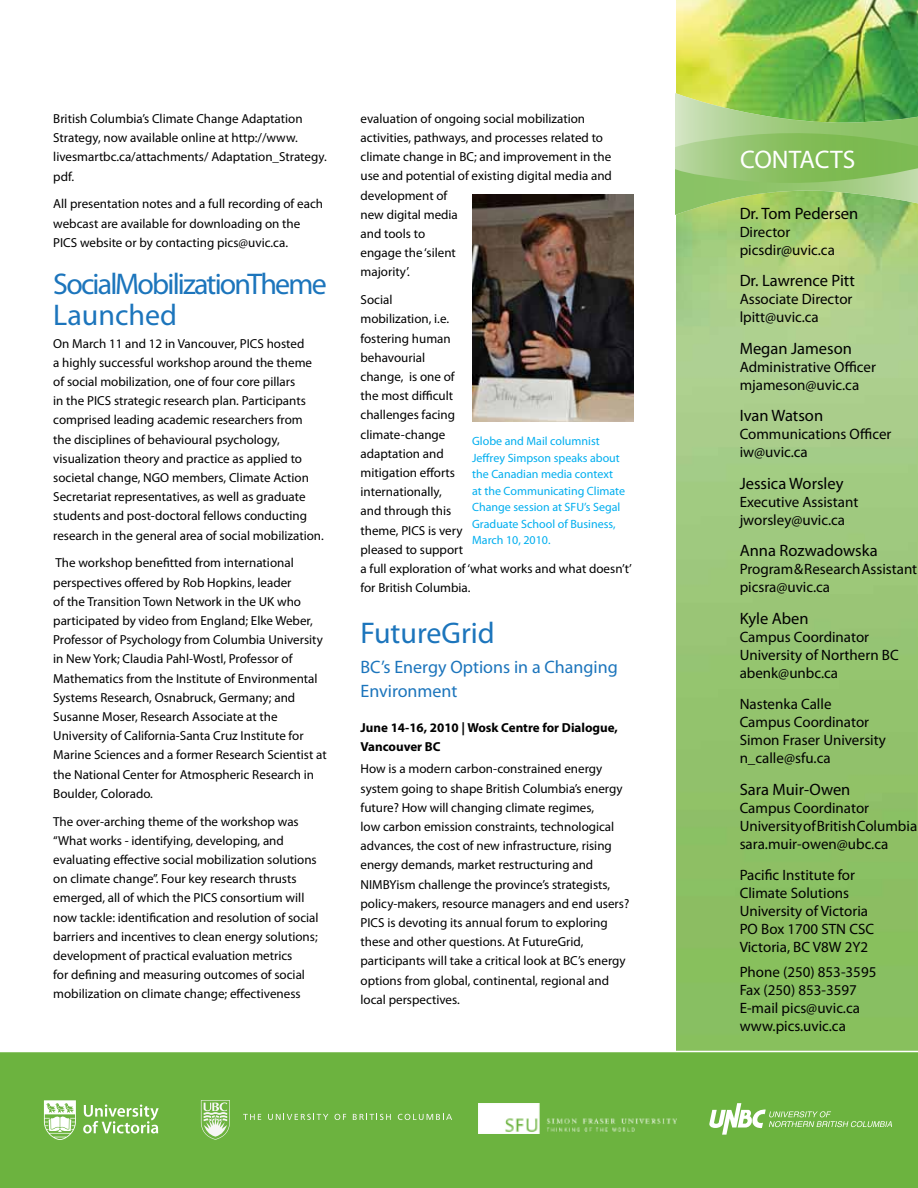
<style>
.page{position:relative;width:918px;height:1188px;background:#fff}
.page>*{position:absolute;margin:0;border:0;box-sizing:border-box;transform-origin:0 0}
.t1{font:30px/31.5px "Myriad Pro";letter-spacing:-.06em;color:#1c75bc}
.t2{font:30px "Myriad Pro";color:#1c75bc}
.t3{font:25.5px "Myriad Pro";letter-spacing:-.005em;color:#fff}
.t4{font:18px/24px "Myriad Pro";color:#1c75bc}
.t5{font:16.5px "Myriad Pro";color:#000}
.t6{font:15px/18px "Myriad Pro";color:#000}
.t7{font:13.05px/19.2px "Myriad Pro";color:#000}
.t8{font:700 13.05px/19.2px "Myriad Pro";color:#000}
.t9{font:12px/16.5px "Myriad Pro";color:#00aeef}
</style>
<div class="page">
<img style="left:676px;top:0;width:242px;height:1051px">
<div style="left:0;top:1052px;width:918px;height:136px;background:#6cb33f"></div>
<svg style="left:675px;top:93px;width:243px;height:122px;background:#8fc36a"></svg>
<svg style="left:709px;top:1103px;width:183px;height:32px"></svg>
<img style="left:479px;top:1103px;width:197px;height:30px">
<svg style="left:44px;top:1100px;width:32px;height:40px"></svg>
<svg style="left:83px;top:1105px;width:76px;height:28px"></svg>
<svg style="left:243px;top:1114px;width:18px;height:6px"></svg>
<svg style="left:268px;top:1114px;width:60px;height:6px"></svg>
<svg style="left:335px;top:1114px;width:11px;height:6px"></svg>
<svg style="left:353px;top:1114px;width:38px;height:6px"></svg>
<svg style="left:398px;top:1114px;width:54px;height:6px"></svg>
<svg style="left:201px;top:1100px;width:29px;height:40px"></svg>
<img style="left:472px;top:194px;width:161px;height:228px">
<p class="t7" style="left:53px;top:109px;width:275px">British Columbia’s Climate Change Adaptation Strategy, now available online at http://www. livesmartbc.ca/attachments/ Adaptation_Strategy. pdf.</p>
<p class="t7" style="left:53px;top:194px;width:271px">All presentation notes and a full recording of each webcast are available for downloading on the<br>PICS website or by contacting pics@uvic.ca.</p>
<h1 class="t1" style="left:53px;top:267px;width:275px">Social Mobilization Theme<br>Launched</h1>
<p class="t7" style="left:53px;top:333px;width:272px">On March 11 and 12 in Vancouver, PICS hosted<br>a highly successful workshop around the theme of social mobilization, one of four core pillars<br>in the PICS strategic research plan. Participants comprised leading academic researchers from the disciplines of behavioural psychology, visualization theory and practice as applied to societal change, NGO members, Climate Action Secretariat representatives, as well as graduate students and post-doctoral fellows conducting research in the general area of social mobilization.</p>
<p class="t7" style="left:53px;top:553px;width:275px">The workshop benefitted from international perspectives offered by Rob Hopkins, leader<br>of the Transition Town Network in the UK who participated by video from England; Elke Weber, Professor of Psychology from Columbia University in New York; Claudia Pahl-Wostl, Professor of Mathematics from the Institute of Environmental Systems Research, Osnabruck, Germany; and Susanne Moser, Research Associate at the University of California-Santa Cruz Institute for Marine Sciences and a former Research Scientist at the National Center for Atmospheric Research in Boulder, Colorado.</p>
<p class="t7" style="left:53px;top:811px;width:267px">The over-arching theme of the workshop was “What works - identifying, developing, and evaluating effective social mobilization solutions on climate change”. Four key research thrusts emerged, all of which the PICS consortium will now tackle: identification and resolution of social barriers and incentives to clean energy solutions; development of practical evaluation metrics<br>for defining and measuring outcomes of social mobilization on climate change; effectiveness</p>
<p class="t7" style="left:361px;top:109px;width:253px">evaluation of ongoing social mobilization activities, pathways, and processes related to climate change in BC; and improvement in the use and potential of existing digital media and development of<br>new digital media<br>and tools to<br>engage the ‘silent<br>majority’.</p>
<p class="t7" style="left:361px;top:290px;width:273px">Social<br>mobilization, i.e.<br>fostering human<br>behavourial<br>change, is one of<br>the most difficult<br>challenges facing<br>climate-change<br>adaptation and<br>mitigation efforts<br>internationally,<br>and through this<br>theme, PICS is very<br>pleased to support<br>a full exploration of ‘what works and what doesn’t’ for British Columbia.</p>
<h1 class="t2" style="left:361px;top:615px;width:136px">FutureGrid</h1>
<h3 class="t4" style="left:361px;top:655px;width:259px">BC’s Energy Options in a Changing<br>Environment</h3>
<p class="t8" style="left:361px;top:717px;width:259px">June 14-16, 2010 | Wosk Centre for Dialogue,<br>Vancouver BC</p>
<p class="t7" style="left:361px;top:759px;width:270px">How is a modern carbon-constrained energy system going to shape British Columbia’s energy future? How will changing climate regimes,<br>low carbon emission constraints, technological advances, the cost of new infrastructure, rising energy demands, market restructuring and NIMBYism challenge the province’s strategists, policy-makers, resource managers and end users?<br>PICS is devoting its annual forum to exploring these and other questions. At FutureGrid, participants will take a critical look at BC’s energy options from global, continental, regional and local perspectives.</p>
<p class="t9" style="left:472px;top:433px;width:155px">Globe and Mail columnist<br>Jeffrey Simpson speaks about the Canadian media context at the Communicating Climate<br>Change session at SFU’s Segal<br>Graduate School of Business,<br>March 10, 2010.</p>
<h2 class="t3" style="left:740px;top:144px;width:117px">CONTACTS</h2>
<p class="t5" style="left:740px;top:203px;width:120px">Dr. Tom Pedersen</p>
<p class="t6" style="left:740px;top:222px;width:97px">Director picsdir@uvic.ca</p>
<p class="t5" style="left:740px;top:271px;width:117px">Dr. Lawrence Pitt</p>
<p class="t6" style="left:740px;top:290px;width:114px">Associate Director lpitt@uvic.ca</p>
<p class="t5" style="left:740px;top:338px;width:114px">Megan Jameson</p>
<p class="t6" style="left:740px;top:357px;width:138px">Administrative Officer mjameson@uvic.ca</p>
<p class="t5" style="left:740px;top:406px;width:85px">Ivan Watson</p>
<p class="t6" style="left:740px;top:425px;width:153px">Communications Officer iw@uvic.ca</p>
<p class="t5" style="left:740px;top:473px;width:105px">Jessica Worsley</p>
<p class="t6" style="left:740px;top:492px;width:120px">Executive Assistant jworsley@uvic.ca</p>
<p class="t5" style="left:740px;top:541px;width:140px">Anna Rozwadowska</p>
<p class="t6" style="left:740px;top:560px;width:179px">Program &amp; Research Assistant picsra@uvic.ca</p>
<p class="t5" style="left:740px;top:608px;width:70px">Kyle Aben</p>
<p class="t6" style="left:740px;top:627px;width:161px">Campus Coordinator<br>University of Northern BC abenk@unbc.ca</p>
<p class="t6" style="left:740px;top:695px;width:148px">Nastenka Calle<br>Campus Coordinator<br>Simon Fraser University n_calle@sfu.ca</p>
<p class="t5" style="left:740px;top:779px;width:112px">Sara Muir-Owen</p>
<p class="t6" style="left:740px;top:798px;width:179px">Campus Coordinator<br>University of British Columbia sara.muir-owen@ubc.ca</p>
<p class="t6" style="left:740px;top:866px;width:136px">Pacific Institute for<br>Climate Solutions<br>University of Victoria<br>PO Box 1700 STN CSC<br>Victoria, BC V8W 2Y2</p>
<p class="t6" style="left:740px;top:963px;width:138px">Phone (250) 853-3595<br>Fax (250) 853-3597<br>E-mail pics@uvic.ca www.pics.uvic.ca</p>
</div>
